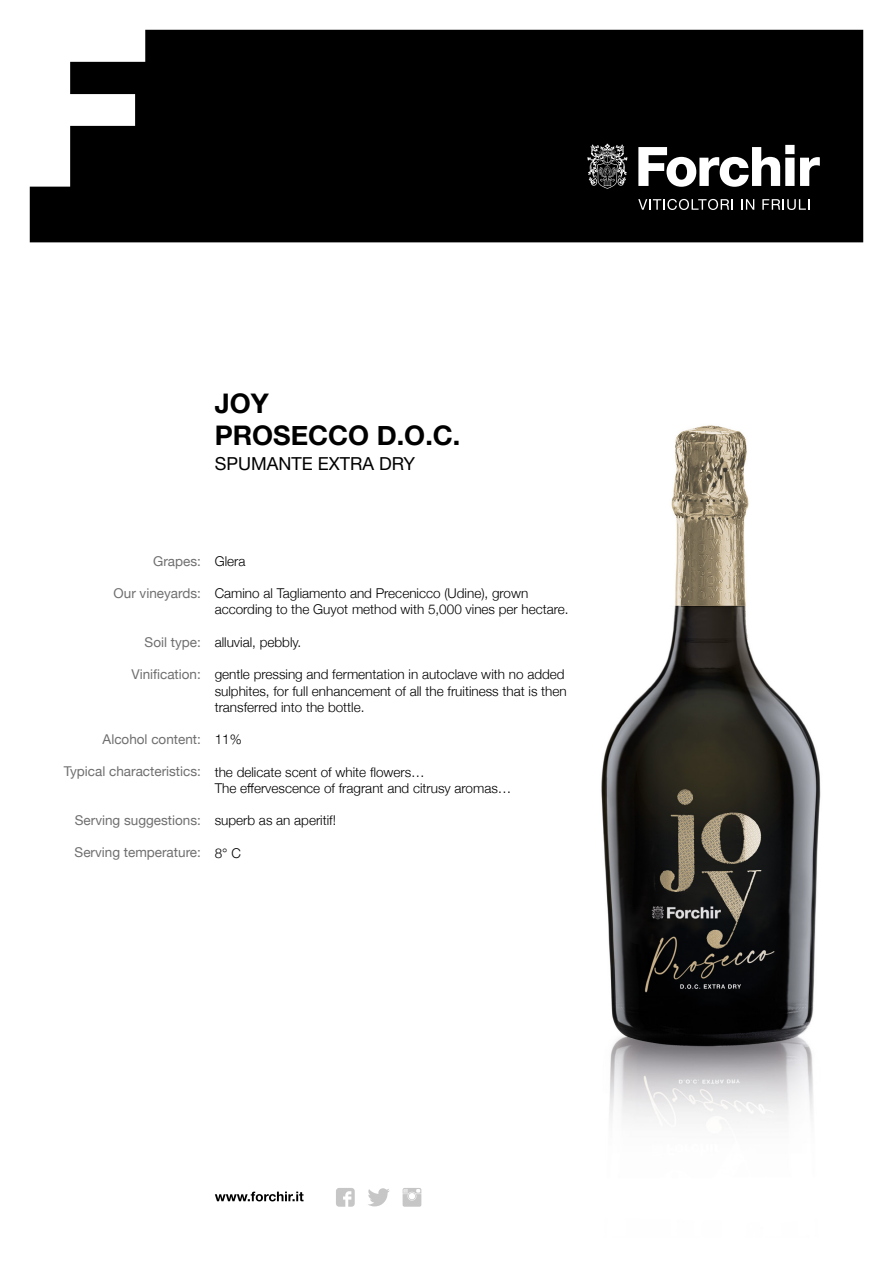
<style>
.page{position:relative;width:893px;height:1263px;background:#fff}
.page>*{position:absolute;margin:0;border:0;box-sizing:border-box;transform-origin:0 0}
.t1{font:700 27px/32.4px "Helvetica Neue";color:#000}
.t2{font:18px "Helvetica Neue";color:#000}
.t3{font:300 13.5px/16.2px "Helvetica Neue";color:#000}
.t4{font:13.5px "Helvetica Neue";color:#706f6f}
</style>
<div class="page">
<img style="left:601px;top:425px;width:220px;height:699px">
<div style="left:30px;top:30px;width:833px;height:212px;background:#000"></div>
<svg style="left:638px;top:145px;width:156px;height:42px"></svg>
<svg style="left:800px;top:157px;width:20px;height:29px"></svg>
<svg style="left:587px;top:144px;width:40px;height:45px;background:#4c4c4c"></svg>
<svg style="left:638px;top:199px;width:95px;height:11px"></svg>
<svg style="left:741px;top:199px;width:13px;height:11px"></svg>
<svg style="left:762px;top:199px;width:47px;height:11px"></svg>
<svg style="left:403px;top:1188px;width:18px;height:19px"></svg>
<svg style="left:336px;top:1188px;width:19px;height:19px"></svg>
<svg style="left:368px;top:1188px;width:22px;height:18px"></svg>
<svg style="left:215px;top:1191px;width:89px;height:10px"></svg>
<h1 class="t1" style="left:215px;top:388px;width:247px">JOY<br>PROSECCO D.O.C.</h1>
<h2 class="t2" style="left:215px;top:453px;width:202px">SPUMANTE EXTRA DRY</h2>
<p class="t4" style="left:153px;top:551px;width:49px">Grapes:</p>
<p class="t4" style="left:114px;top:583px;width:89px">Our vineyards:</p>
<p class="t4" style="left:145px;top:632px;width:58px">Soil type:</p>
<p class="t4" style="left:132px;top:664px;width:71px">Vinification:</p>
<p class="t4" style="left:103px;top:729px;width:100px">Alcohol content:</p>
<p class="t4" style="left:64px;top:762px;width:138px">Typical characteristics:</p>
<p class="t4" style="left:75px;top:810px;width:128px">Serving suggestions:</p>
<p class="t4" style="left:75px;top:843px;width:128px">Serving temperature:</p>
<p class="t3" style="left:215px;top:552px;width:32px">Glera</p>
<p class="t3" style="left:215px;top:584px;width:355px">Camino al Tagliamento and Precenicco (Udine), grown according to the Guyot method with 5,000 vines per hectare.</p>
<p class="t3" style="left:215px;top:633px;width:88px">alluvial, pebbly.</p>
<p class="t3" style="left:215px;top:665px;width:354px">gentle pressing and fermentation in autoclave with no added sulphites, for full enhancement of all the fruitiness that is then transferred into the bottle.</p>
<p class="t3" style="left:215px;top:730px;width:29px">11%</p>
<p class="t3" style="left:215px;top:763px;width:298px">the delicate scent of white flowers…<br>The effervescence of fragrant and citrusy aromas…</p>
<p class="t3" style="left:215px;top:811px;width:123px">superb as an aperitif!</p>
<p class="t3" style="left:215px;top:844px;width:28px">8° C</p>
</div>
